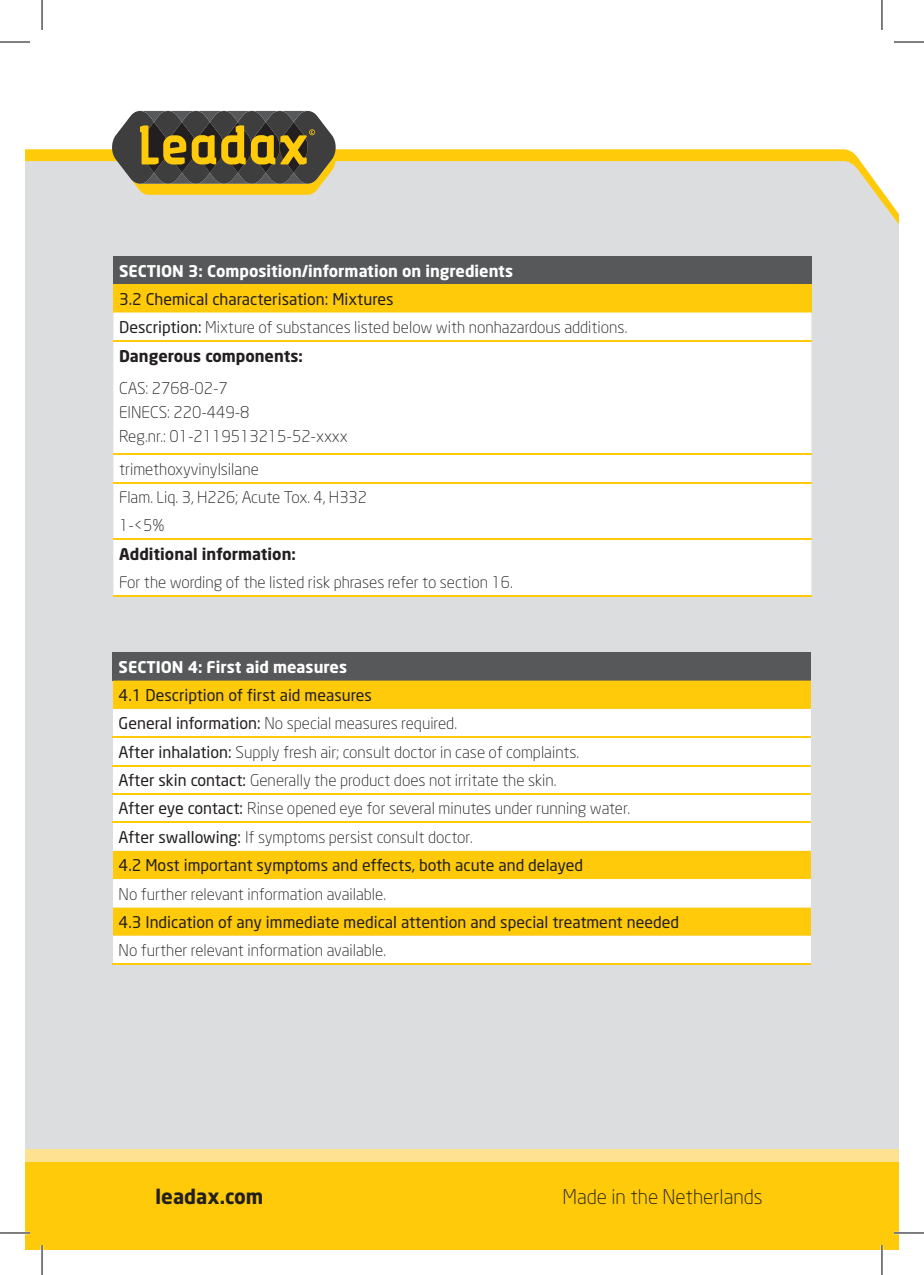
<style>
.page{position:relative;width:924px;height:1275px;background:#fff}
.page>*{position:absolute;margin:0;border:0;box-sizing:border-box;transform-origin:0 0}
.t1{font:300 20px "Neo Sans";color:#231f20}
.t2{font:700 20px "Neo Sans";color:#231f20}
.t3{font:300 16px/28.4px "Neo Sans";color:#231f20}
.t4{font:700 16px "Neo Sans";color:#fff}
.t5{font:16px "Neo Sans";color:#231f20}
.t6{font:700 16px "Neo Sans";color:#231f20}
.s1{font-weight:400}
.s2{font-weight:700}
</style>
<div class="page">
<div style="left:25px;top:224px;width:873px;height:925px;background:#dcdddf"></div>
<div style="left:25px;top:1162px;width:873px;height:88px;background:#feca0a"></div>
<svg style="left:25px;top:149px;width:873px;height:75px;background:#e1dbc2"></svg>
<svg style="left:111px;top:111px;width:226px;height:84px;background:#817240"></svg>
<div style="left:25px;top:1149px;width:873px;height:13px;background:#ffe192"></div>
<div style="left:113px;top:256px;width:698px;height:28px;background:#57585a"></div>
<div style="left:113px;top:284px;width:698px;height:28px;background:#feca0a"></div>
<svg style="left:113px;top:312px;width:698px;height:283px"></svg>
<hr style="left:113px;top:482px;width:698px;height:1px;background:#feca0a">
<hr style="left:113px;top:340px;width:698px;height:1px;background:#feca0a">
<hr style="left:113px;top:454px;width:698px;height:1px;background:#feca0a">
<hr style="left:113px;top:595px;width:698px;height:1px;background:#feca0a">
<hr style="left:113px;top:539px;width:698px;height:1px;background:#feca0a">
<div style="left:113px;top:652px;width:697px;height:28px;background:#57585a"></div>
<div style="left:113px;top:680px;width:697px;height:29px;background:#feca0a"></div>
<svg style="left:113px;top:709px;width:697px;height:254px"></svg>
<hr style="left:113px;top:737px;width:697px;height:1px;background:#feca0a">
<hr style="left:113px;top:765px;width:697px;height:1px;background:#feca0a">
<hr style="left:113px;top:793px;width:697px;height:1px;background:#feca0a">
<hr style="left:113px;top:822px;width:697px;height:1px;background:#feca0a">
<hr style="left:113px;top:963px;width:697px;height:1px;background:#feca0a">
<hr style="left:0;top:1231px;width:30px;height:3px;background:#fff">
<hr style="left:893px;top:1231px;width:30px;height:3px;background:#fff">
<hr style="left:41px;top:1245px;width:2px;height:30px;background:#fff">
<hr style="left:880px;top:1245px;width:2px;height:30px;background:#fff">
<hr style="left:0;top:42px;width:30px;height:1px;background:#000">
<hr style="left:893px;top:42px;width:30px;height:1px;background:#000">
<hr style="left:0;top:1232px;width:30px;height:1px;background:#000">
<hr style="left:893px;top:1232px;width:30px;height:1px;background:#000">
<hr style="left:42px;top:0;width:1px;height:30px;background:#000">
<hr style="left:42px;top:1245px;width:1px;height:30px;background:#000">
<hr style="left:881px;top:0;width:1px;height:30px;background:#000">
<hr style="left:881px;top:1245px;width:1px;height:30px;background:#000">
<p class="t4" style="left:119px;top:260px;width:395px">SECTION 3: Composition/information on ingredients</p>
<p class="t3" style="left:119px;top:284px;width:509px"><span class="s1">3.2 Chemical characterisation: Mixtures<br>Description:</span> Mixture of substances listed below with nonhazardous additions.<br><span class="s2">Dangerous components:</span></p>
<p class="t3" style="left:119px;top:376px;width:230px;line-height:24px">CAS: 2768-02-7<br>EINECS: 220-449-8<br>Reg.nr.: 01-2119513215-52-xxxx</p>
<p class="t3" style="left:119px;top:455px;width:249px">trimethoxyvinylsilane<br>Flam. Liq. 3, H226; Acute Tox. 4, H332<br>1-&lt;5%</p>
<p class="t6" style="left:119px;top:544px;width:178px">Additional information:</p>
<p class="t3" style="left:119px;top:568px;width:395px">For the wording of the listed risk phrases refer to section 16.</p>
<p class="t4" style="left:119px;top:657px;width:230px">SECTION 4: First aid measures</p>
<p class="t3" style="left:119px;top:681px;width:513px"><span class="s1">4.1 Description of first aid measures<br>General information:</span> No special measures required.<br><span class="s1">After inhalation:</span> Supply fresh air; consult doctor in case of complaints.<br><span class="s1">After skin contact:</span> Generally the product does not irritate the skin.<br><span class="s1">After eye contact:</span> Rinse opened eye for several minutes under running water.<br><span class="s1">After swallowing:</span> If symptoms persist consult doctor.<br><span class="s1">4.2 Most important symptoms and effects, both acute and delayed</span></p>
<p class="t3" style="left:119px;top:879px;width:269px">No further relevant information available.</p>
<p class="t5" style="left:119px;top:912px;width:561px">4.3 Indication of any immediate medical attention and special treatment needed</p>
<p class="t3" style="left:119px;top:936px;width:269px">No further relevant information available.</p>
<p class="t2" style="left:155px;top:1183px;width:109px">leadax.com</p>
<p class="t1" style="left:562px;top:1184px;width:202px">Made in the Netherlands</p>
</div>
